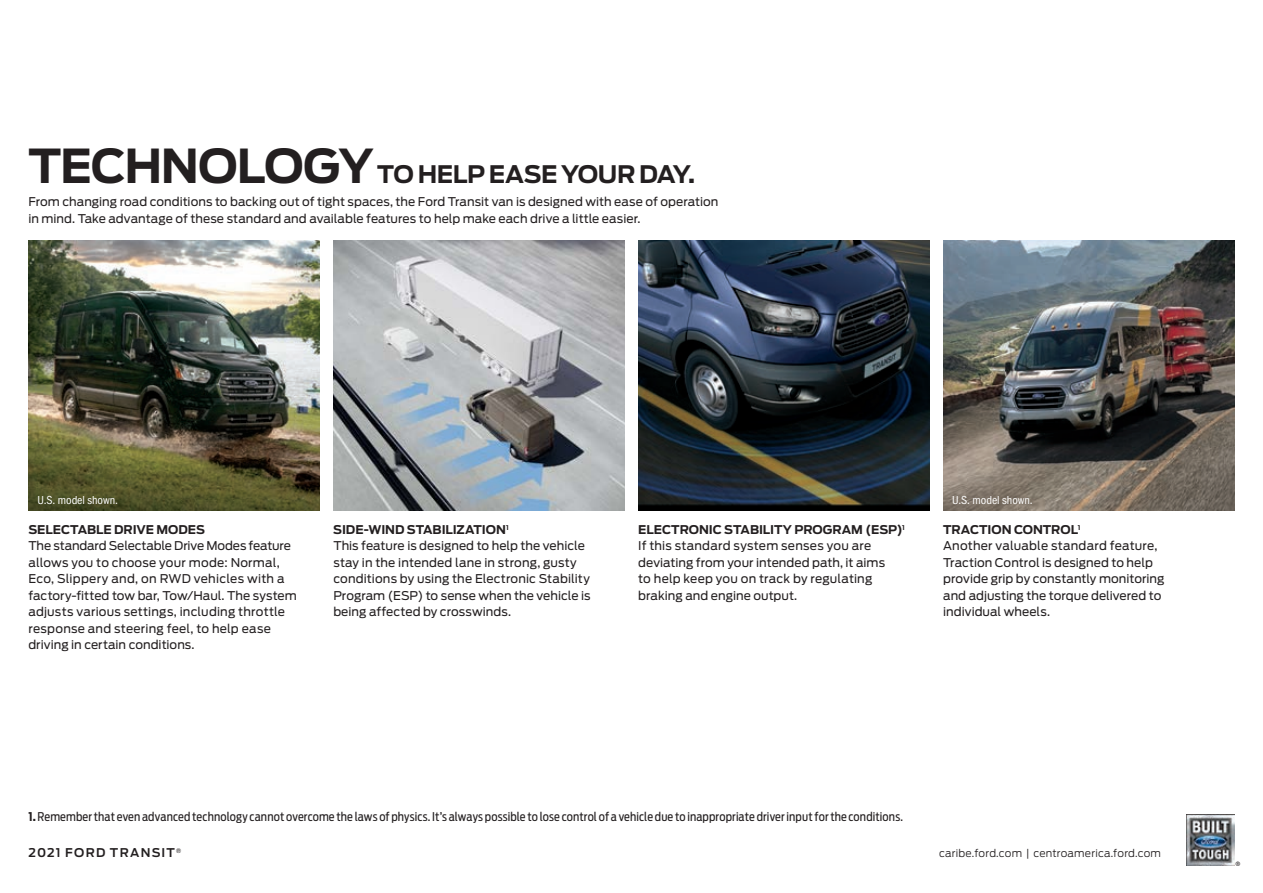
<style>
.page{position:relative;width:1263px;height:893px;background:#fff}
.page>*{position:absolute;margin:0;border:0;box-sizing:border-box;transform-origin:0 0}
.t1{font:700 24px "Ford Antenna";letter-spacing:-.02em;color:#231f20}
.t2{font:12px/16.5px "Ford Antenna";letter-spacing:.005em;color:#231f20}
.t3{font:12px "Ford Antenna Cond";letter-spacing:.01em;color:#231f20}
.t4{font:condensed 12px "ITC Franklin Gothic Std";letter-spacing:-.005em;color:#fff}
.t5{font:700 12px "Ford Antenna";color:#231f20}
.t6{font:600 12px "Ford Antenna";letter-spacing:.1em;color:#231f20}
.t7{font:condensed 10.95px "ITC Franklin Gothic Std";color:#231f20}
.t8{font:300 10.5px "Ford Antenna";letter-spacing:.015em;color:#231f20}
.s1{font-size:46.5px}
.s2{font-weight:700}
</style>
<div class="page">
<img style="left:28px;top:241px;width:292px;height:270px">
<img style="left:333px;top:241px;width:292px;height:270px">
<img style="left:638px;top:241px;width:292px;height:270px">
<img style="left:943px;top:241px;width:291px;height:270px">
<img style="left:1186px;top:815px;width:48px;height:51px">
<h1 class="t1" style="left:28px;top:153px;width:668px"><span class="s1">TECHNOLOGY</span> TO HELP EASE YOUR DAY.</h1>
<p class="t2" style="left:28px;top:192px;width:691px">From changing road conditions to backing out of tight spaces, the Ford Transit van is designed with ease of operation in mind. Take advantage of these standard and available features to help make each drive a little easier.</p>
<p class="t4" style="left:37px;top:493px;width:82px">U.S. model shown.</p>
<p class="t4" style="left:952px;top:493px;width:82px">U.S. model shown.</p>
<p class="t5" style="left:28px;top:519px;width:178px">SELECTABLE DRIVE MODES</p>
<p class="t2" style="left:28px;top:536px;width:270px">The standard Selectable Drive Modes feature allows you to choose your mode: Normal, Eco, Slippery and, on RWD vehicles with a factory-fitted tow bar, Tow/Haul. The system adjusts various settings, including throttle response and steering feel, to help ease driving in certain conditions.</p>
<p class="t2" style="left:333px;top:520px;width:259px"><span class="s2">SIDE-WIND STABILIZATION</span><sup>1<br></sup>This feature is designed to help the vehicle stay in the intended lane in strong, gusty conditions by using the Electronic Stability Program (ESP) to sense when the vehicle is being affected by crosswinds.</p>
<p class="t2" style="left:638px;top:520px;width:268px"><span class="s2">ELECTRONIC STABILITY PROGRAM (ESP)</span><sup>1<br></sup>If this standard system senses you are deviating from your intended path, it aims<br>to help keep you on track by regulating braking and engine output.</p>
<p class="t2" style="left:943px;top:520px;width:223px"><span class="s2">TRACTION CONTROL</span><sup>1<br></sup>Another valuable standard feature,<br>Traction Control is designed to help provide grip by constantly monitoring and adjusting the torque delivered to individual wheels.</p>
<p class="t3" style="left:28px;top:807px;width:876px"><span class="s2">1.</span> Remember that even advanced technology cannot overcome the laws of physics. It’s always possible to lose control of a vehicle due to inappropriate driver input for the conditions.</p>
<p class="t6" style="left:28px;top:842px;width:154px">2021 FORD TRANSIT<sup>®</sup></p>
<p class="t8" style="left:939px;top:844px;width:223px">caribe.ford.com | centroamerica.ford.com</p>
<p class="t7" style="left:1235px;top:859px;width:7px">®</p>
</div>
